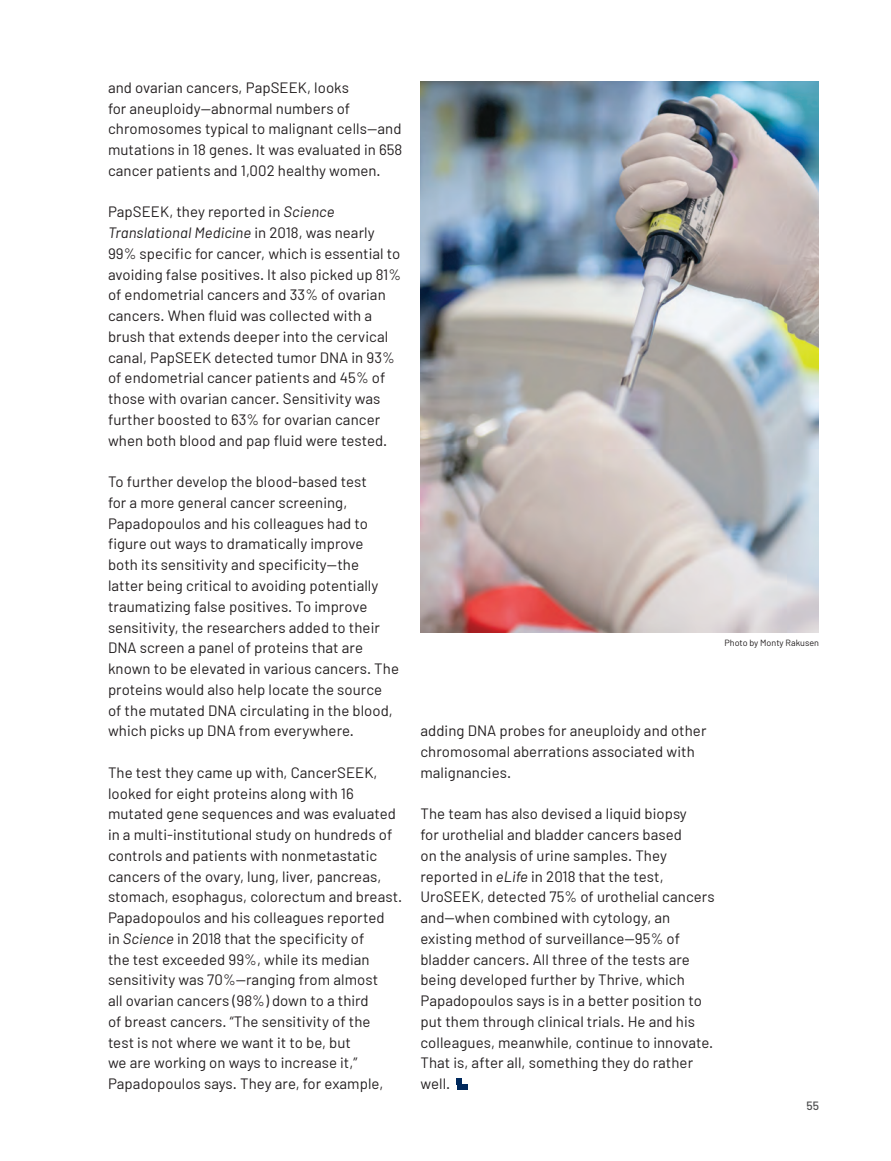
<style>
.page{position:relative;width:891px;height:1161px;background:#fff}
.page>*{position:absolute;margin:0;border:0;box-sizing:border-box;transform-origin:0 0}
.TOC_Article{font:15px/20.7px "Barlow";letter-spacing:.005em;color:#231f20}
.t1{font:500 12px "Barlow";color:#4b4c4d}
.TOC_Article-2{font:9px "Barlow";color:#231f20}
.s1{font-style:italic}
</style>
<div class="page">
<svg style="left:457px;top:1078px;width:11px;height:11px"></svg>
<img style="left:420px;top:82px;width:399px;height:551px">
<p class="TOC_Article" style="left:108px;top:77px;width:296px">and ovarian cancers, PapSEEK, looks<br>for aneuploidy—abnormal numbers of chromosomes typical to malignant cells—and mutations in 18 genes. It was evaluated in 658 cancer patients and 1,002 healthy women.</p>
<p class="TOC_Article" style="left:108px;top:201px;width:295px">PapSEEK, they reported in <span class="s1">Science Translational Medicine</span> in 2018, was nearly 99% specific for cancer, which is essential to avoiding false positives. It also picked up 81% of endometrial cancers and 33% of ovarian cancers. When fluid was collected with a brush that extends deeper into the cervical canal, PapSEEK detected tumor DNA in 93% of endometrial cancer patients and 45% of those with ovarian cancer. Sensitivity was further boosted to 63% for ovarian cancer when both blood and pap fluid were tested.</p>
<p class="TOC_Article" style="left:108px;top:471px;width:293px">To further develop the blood-based test<br>for a more general cancer screening, Papadopoulos and his colleagues had to figure out ways to dramatically improve<br>both its sensitivity and specificity—the<br>latter being critical to avoiding potentially traumatizing false positives. To improve sensitivity, the researchers added to their DNA screen a panel of proteins that are known to be elevated in various cancers. The proteins would also help locate the source of the mutated DNA circulating in the blood, which picks up DNA from everywhere.</p>
<p class="TOC_Article" style="left:108px;top:762px;width:296px">The test they came up with, CancerSEEK, looked for eight proteins along with 16 mutated gene sequences and was evaluated in a multi-institutional study on hundreds of controls and patients with nonmetastatic cancers of the ovary, lung, liver, pancreas, stomach, esophagus, colorectum and breast.<br>Papadopoulos and his colleagues reported<br>in <span class="s1">Science</span> in 2018 that the specificity of<br>the test exceeded 99%, while its median sensitivity was 70%—ranging from almost<br>all ovarian cancers (98%) down to a third<br>of breast cancers. “The sensitivity of the<br>test is not where we want it to be, but<br>we are working on ways to increase it,” Papadopoulos says. They are, for example,</p>
<p class="TOC_Article-2" style="left:725px;top:637px;width:96px">Photo by Monty Rakusen</p>
<p class="TOC_Article" style="left:420px;top:720px;width:288px">adding DNA probes for aneuploidy and other chromosomal aberrations associated with malignancies.</p>
<p class="TOC_Article" style="left:420px;top:803px;width:296px">The team has also devised a liquid biopsy<br>for urothelial and bladder cancers based<br>on the analysis of urine samples. They reported in <span class="s1">eLife</span> in 2018 that the test, UroSEEK, detected 75% of urothelial cancers and—when combined with cytology, an existing method of surveillance—95% of bladder cancers. All three of the tests are being developed further by Thrive, which Papadopoulos says is in a better position to put them through clinical trials. He and his colleagues, meanwhile, continue to innovate.<br>That is, after all, something they do rather well.</p>
<p class="t1" style="left:806px;top:1098px;width:14px">55</p>
</div>
